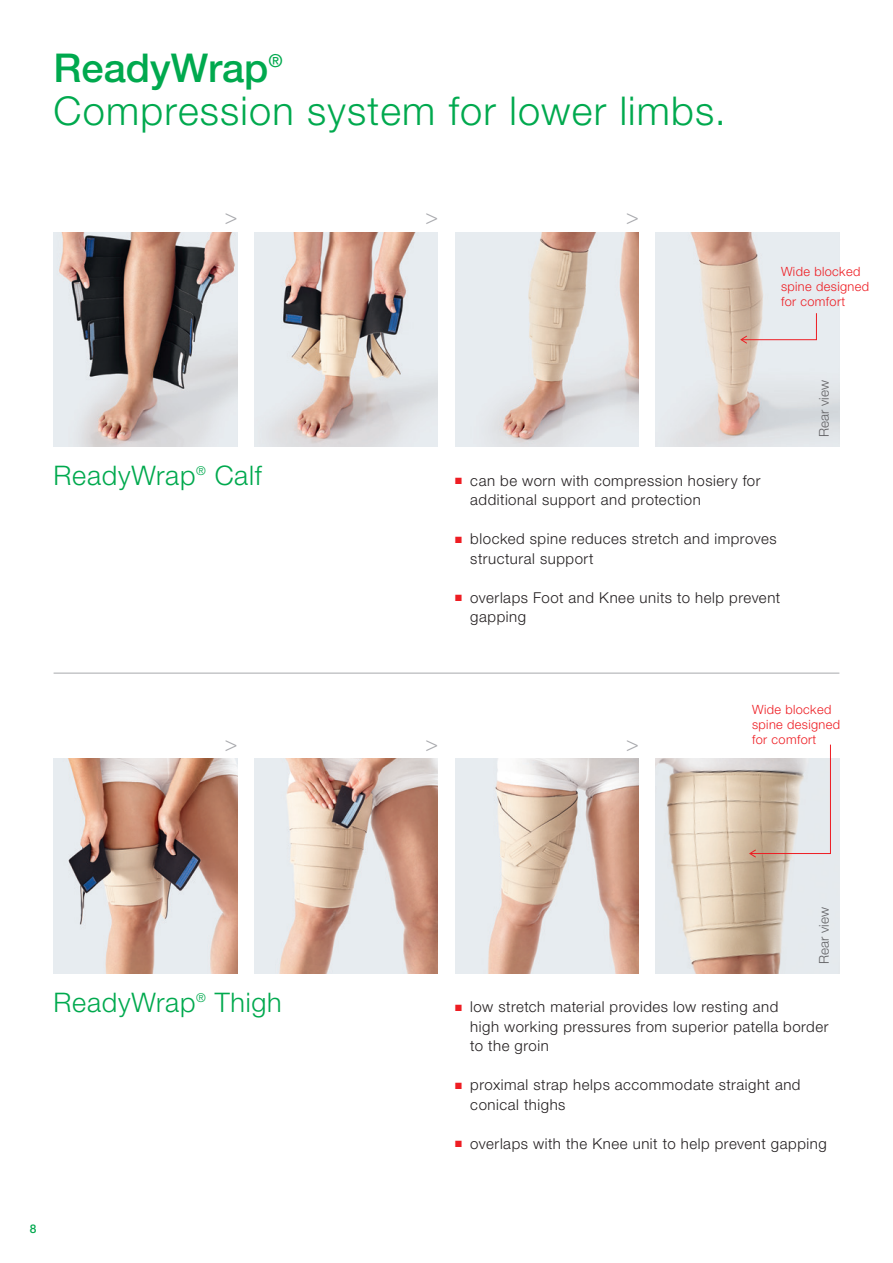
<style>
.page{position:relative;width:893px;height:1263px;background:#fff}
.page>*{position:absolute;margin:0;border:0;box-sizing:border-box;transform-origin:0 0}
.t1{font:300 39.75px/43.5px "Helvetica Neue LT Pro";letter-spacing:.03em;color:#00a94e}
.t2{font:300 27px "Helvetica Neue LT Pro";letter-spacing:.025em;color:#00a94e}
.t3{font:300 21px "Helvetica Neue LT Pro";color:#a8a9ad}
.t4{font:300 15px/19.5px "Helvetica Neue LT Pro";letter-spacing:.035em;color:#231f20}
.t5{font:300 13.5px "Helvetica Neue LT Pro";color:#636366}
.t6{font:300 12.75px/15px "Helvetica Neue LT Pro";letter-spacing:.03em;color:#ee1d23}
.t7{font:500 12px "Helvetica Neue LT Pro";color:#00a94e}
.s1{font-weight:500}
.s2{color:#ee1d23}
</style>
<div class="page">
<img style="left:656px;top:759px;width:183px;height:214px">
<img style="left:54px;top:759px;width:183px;height:214px">
<img style="left:254px;top:759px;width:184px;height:214px">
<img style="left:455px;top:759px;width:184px;height:214px">
<svg style="left:748px;top:744px;width:83px;height:114px;background:#d8cbc2"></svg>
<img style="left:54px;top:232px;width:183px;height:214px">
<img style="left:254px;top:232px;width:184px;height:214px">
<img style="left:455px;top:232px;width:184px;height:214px">
<img style="left:656px;top:232px;width:183px;height:214px">
<svg style="left:740px;top:312px;width:77px;height:32px;background:#e0d4d2"></svg>
<hr style="left:54px;top:673px;width:785px;height:1px;background:#a8a9ad">
<h1 class="t1" style="left:54px;top:45px;width:674px"><span class="s1">ReadyWrap</span><sup>®<br></sup>Compression system for lower limbs.</h1>
<h3 class="t3" style="left:225px;top:204px;width:14px">&gt;</h3>
<h3 class="t3" style="left:425px;top:204px;width:14px">&gt;</h3>
<h3 class="t3" style="left:626px;top:204px;width:14px">&gt;</h3>
<p class="t6" style="left:781px;top:263px;width:90px">Wide blocked spine designed for comfort</p>
<p class="t5" style="left:816px;top:437px;width:58px;rotate:-90deg">Rear view</p>
<h2 class="t2" style="left:54px;top:459px;width:210px">ReadyWrap<sup>®</sup> Calf</h2>
<p class="t4" style="left:470px;top:470px;width:292px;text-indent:-15px"><span class="s2">■</span> can be worn with compression hosiery for additional support and protection</p>
<p class="t4" style="left:470px;top:529px;width:308px;text-indent:-15px"><span class="s2">■</span> blocked spine reduces stretch and improves structural support</p>
<p class="t4" style="left:470px;top:587px;width:311px;text-indent:-15px"><span class="s2">■</span> overlaps Foot and Knee units to help prevent gapping</p>
<h3 class="t3" style="left:225px;top:730px;width:14px">&gt;</h3>
<h3 class="t3" style="left:425px;top:730px;width:14px">&gt;</h3>
<h3 class="t3" style="left:626px;top:730px;width:14px">&gt;</h3>
<p class="t6" style="left:752px;top:702px;width:90px">Wide blocked spine designed for comfort</p>
<p class="t5" style="left:816px;top:964px;width:58px;rotate:-90deg">Rear view</p>
<h2 class="t2" style="left:54px;top:986px;width:230px">ReadyWrap<sup>®</sup> Thigh</h2>
<p class="t4" style="left:470px;top:997px;width:360px;text-indent:-15px"><span class="s2">■</span> low stretch material provides low resting and<br>high working pressures from superior patella border to the groin</p>
<p class="t4" style="left:470px;top:1075px;width:332px;text-indent:-15px"><span class="s2">■</span> proximal strap helps accommodate straight and conical thighs</p>
<p class="t4" style="left:455px;top:1133px;width:373px"><span class="s2">■</span> overlaps with the Knee unit to help prevent gapping</p>
<p class="t7" style="left:30px;top:1222px;width:8px">8</p>
</div>
